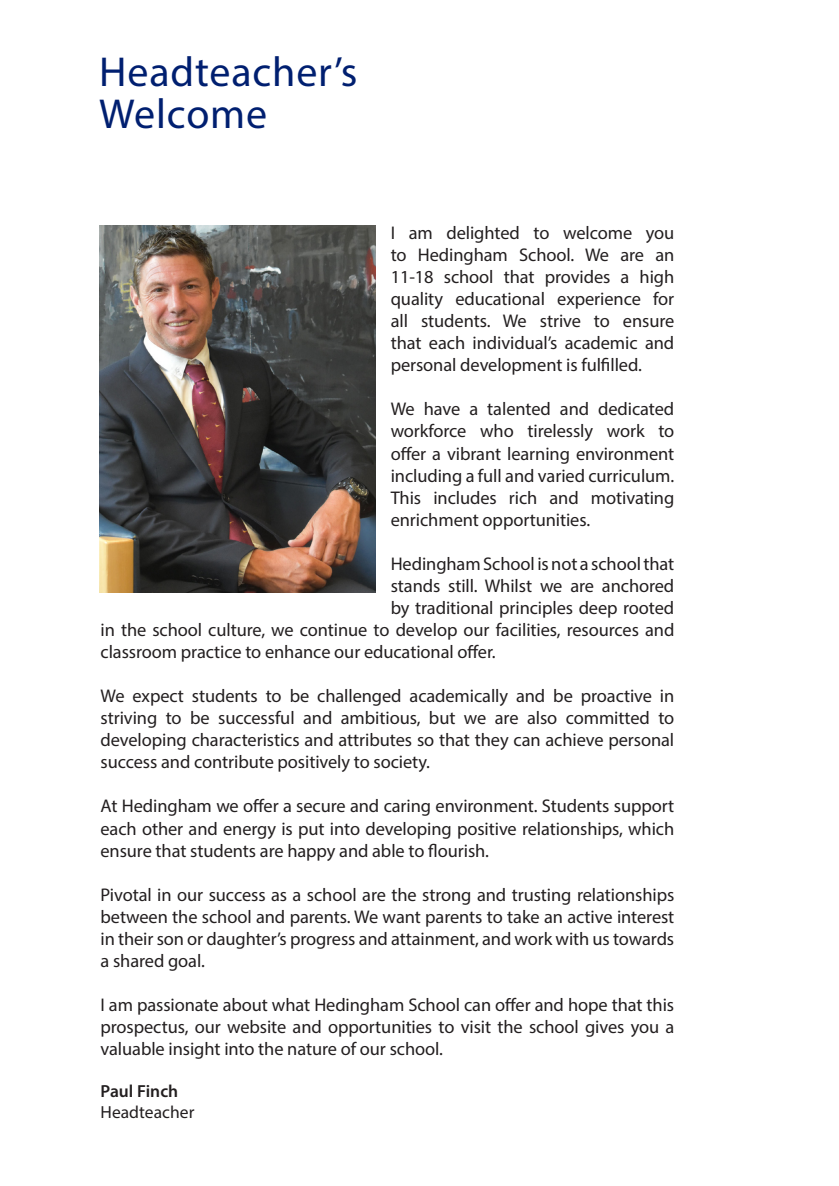
<style>
.page{position:relative;width:839px;height:1186px;background:#fff}
.page>*{position:absolute;margin:0;border:0;box-sizing:border-box;transform-origin:0 0}
.t1{font:42px "Myriad Pro";letter-spacing:.02em;color:#001f70}
.t2{font:18.38px/22.1px "Myriad Pro";letter-spacing:-.005em;color:#231f20;text-align:justify}
.t3{font:17.5px "Myriad Pro";letter-spacing:.005em;color:#231f20}
.t4{font:600 17.5px "Myriad Pro";letter-spacing:.005em;color:#231f20}
</style>
<div class="page">
<img style="left:99px;top:225px;width:277px;height:367px">
<p class="t1" style="left:99px;top:46px;width:259px">Headteacher’s</p>
<p class="t1" style="left:99px;top:88px;width:169px">Welcome</p>
<p class="t2" style="left:390px;top:221px;width:285px">I am delighted to welcome you to Hedingham School. We are an 11-18 school that provides a high quality educational experience for all students. We strive to ensure that each individual’s academic and personal development is fulfilled.</p>
<p class="t2" style="left:390px;top:398px;width:285px">We have a talented and dedicated workforce who tirelessly work to offer a vibrant learning environment including a full and varied curriculum.<br>This includes rich and motivating enrichment opportunities.</p>
<p class="t2" style="left:390px;top:552px;width:285px">Hedingham School is not a school that</p>
<p class="t2" style="left:390px;top:574px;width:285px">stands still. Whilst we are anchored</p>
<p class="t2" style="left:390px;top:596px;width:285px">by traditional principles deep rooted</p>
<p class="t2" style="left:100px;top:618px;width:575px">in the school culture, we continue to develop our facilities, resources and</p>
<p class="t2" style="left:100px;top:640px;width:396px">classroom practice to enhance our educational offer.</p>
<p class="t2" style="left:100px;top:684px;width:575px">We expect students to be challenged academically and be proactive in striving to be successful and ambitious, but we are also committed to developing characteristics and attributes so that they can achieve personal success and contribute positively to society.</p>
<p class="t2" style="left:100px;top:795px;width:575px">At Hedingham we offer a secure and caring environment. Students support each other and energy is put into developing positive relationships, which ensure that students are happy and able to flourish.</p>
<p class="t2" style="left:100px;top:883px;width:575px">Pivotal in our success as a school are the strong and trusting relationships between the school and parents. We want parents to take an active interest in their son or daughter’s progress and attainment, and work with us towards a shared goal.</p>
<p class="t2" style="left:100px;top:993px;width:575px">I am passionate about what Hedingham School can offer and hope that this prospectus, our website and opportunities to visit the school gives you a valuable insight into the nature of our school.</p>
<p class="t4" style="left:100px;top:1080px;width:79px">Paul Finch</p>
<p class="t3" style="left:100px;top:1101px;width:95px">Headteacher</p>
</div>
